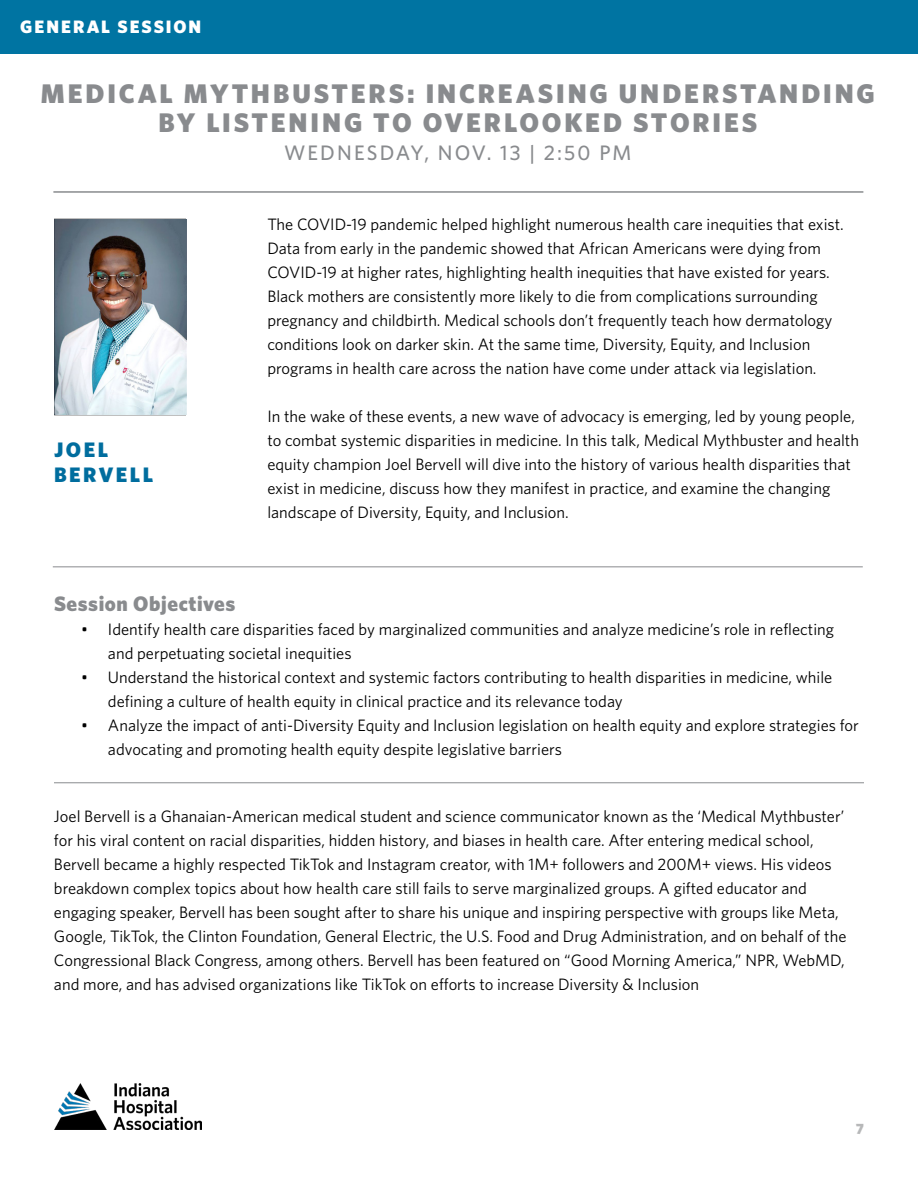
<style>
.page{position:relative;width:918px;height:1188px;background:#fff}
.page>*{position:absolute;margin:0;border:0;box-sizing:border-box;transform-origin:0 0}
.t1{font:900 27px/28.5px "Whitney HTF";letter-spacing:.105em;color:#898b8e;text-align:center}
.t2{font:500 21px "Whitney HTF";letter-spacing:.1em;color:#898b8e}
.t3{font:900 21px "Whitney HTF";letter-spacing:.025em;color:#898b8e}
.t4{font:900 21px/25.2px "Whitney HTF";letter-spacing:.12em;color:#006d9e}
.t5{font:900 18px "Whitney HTF";letter-spacing:.11em;color:#fff}
.t6{font:16.5px/24px "Whitney HTF";color:#000}
.t7{font:900 15px "Whitney HTF";color:#b7b8b9}
</style>
<div class="page">
<div style="left:0;top:0;width:918px;height:53px;background:#0074a2"></div>
<img style="left:55px;top:219px;width:131px;height:196px">
<hr style="left:53px;top:191px;width:810px;height:2px;background:#898b8e">
<hr style="left:53px;top:567px;width:810px;height:1px;background:#898b8e">
<hr style="left:54px;top:783px;width:810px;height:1px;background:#898b8e">
<img style="left:54px;top:1083px;width:148px;height:46px">
<p class="t5" style="left:20px;top:16px;width:183px">GENERAL SESSION</p>
<h1 class="t1" style="left:41px;top:79px;width:836px">MEDICAL MYTHBUSTERS: INCREASING UNDERSTANDING<br>BY LISTENING TO OVERLOOKED STORIES</h1>
<p class="t2" style="left:284px;top:141px;width:349px">WEDNESDAY, NOV. 13 | 2:50 PM</p>
<p class="t4" style="left:54px;top:436px;width:101px">JOEL<br>BERVELL</p>
<p class="t6" style="left:267px;top:212px;width:578px">The COVID-19 pandemic helped highlight numerous health care inequities that exist.<br>Data from early in the pandemic showed that African Americans were dying from COVID-19 at higher rates, highlighting health inequities that have existed for years.<br>Black mothers are consistently more likely to die from complications surrounding pregnancy and childbirth. Medical schools don’t frequently teach how dermatology conditions look on darker skin. At the same time, Diversity, Equity, and Inclusion programs in health care across the nation have come under attack via legislation.</p>
<p class="t6" style="left:267px;top:404px;width:593px">In the wake of these events, a new wave of advocacy is emerging, led by young people, to combat systemic disparities in medicine. In this talk, Medical Mythbuster and health equity champion Joel Bervell will dive into the history of various health disparities that exist in medicine, discuss how they manifest in practice, and examine the changing landscape of Diversity, Equity, and Inclusion.</p>
<p class="t3" style="left:54px;top:591px;width:183px">Session Objectives</p>
<p class="t6" style="left:108px;top:617px;width:728px;text-indent:-27px">• Identify health care disparities faced by marginalized communities and analyze medicine’s role in reflecting and perpetuating societal inequities</p>
<p class="t6" style="left:108px;top:665px;width:726px;text-indent:-27px">• Understand the historical context and systemic factors contributing to health disparities in medicine, while defining a culture of health equity in clinical practice and its relevance today</p>
<p class="t6" style="left:108px;top:713px;width:752px;text-indent:-27px">• Analyze the impact of anti-Diversity Equity and Inclusion legislation on health equity and explore strategies for advocating and promoting health equity despite legislative barriers</p>
<p class="t6" style="left:54px;top:804px;width:794px">Joel Bervell is a Ghanaian-American medical student and science communicator known as the ‘Medical Mythbuster’ for his viral content on racial disparities, hidden history, and biases in health care. After entering medical school, Bervell became a highly respected TikTok and Instagram creator, with 1M+ followers and 200M+ views. His videos breakdown complex topics about how health care still fails to serve marginalized groups. A gifted educator and engaging speaker, Bervell has been sought after to share his unique and inspiring perspective with groups like Meta, Google, TikTok, the Clinton Foundation, General Electric, the U.S. Food and Drug Administration, and on behalf of the Congressional Black Congress, among others. Bervell has been featured on “Good Morning America,” NPR, WebMD, and more, and has advised organizations like TikTok on efforts to increase Diversity &amp; Inclusion</p>
<p class="t7" style="left:856px;top:1120px;width:10px">7</p>
</div>
